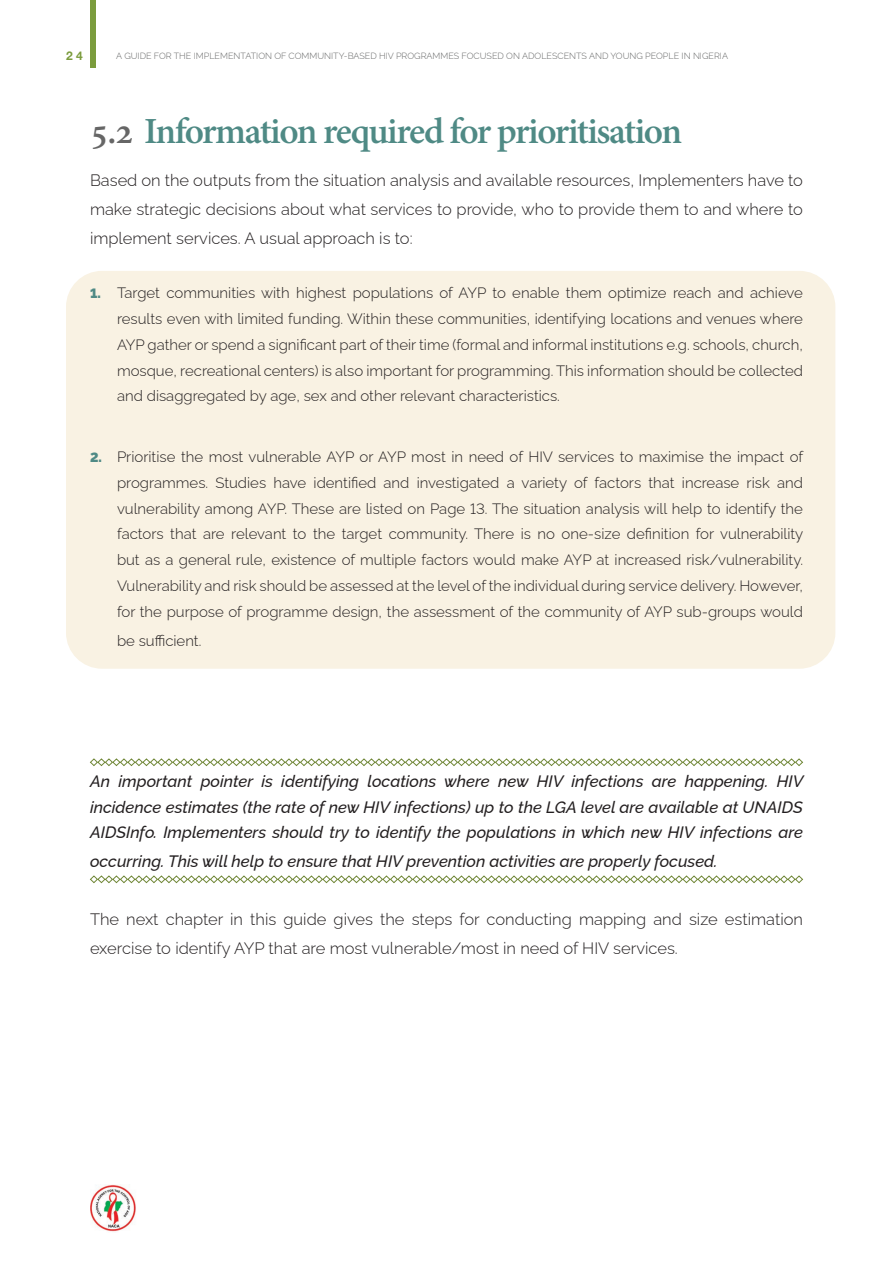
<style>
.page{position:relative;width:893px;height:1263px;background:#fff}
.page>*{position:absolute;margin:0;border:0;box-sizing:border-box;transform-origin:0 0}
.t1{font:700 36.3px "Adobe Hebrew";letter-spacing:-.04em;color:#4f8a85}
.t2{font:300 16.5px/28.8px "Raleway";color:#231f20;text-align:justify}
.t3{font:italic 500 16.5px/25.8px "Raleway";color:#231f20;text-align:justify}
.t4{font:300 15px/25.8px "Raleway";color:#231f20;text-align:justify}
.t5{font:700 12px "Helvetica Neue";color:#7b9c3d}
.t6{font:300 9px "Raleway";color:#656666}
.s1{color:#666}
.s2{font-weight:900;font-size:13.5px;color:#4f8a85}
</style>
<div class="page">
<div style="left:66px;top:271px;width:769px;height:398px;background:#f9f2e3;border-radius:36px"></div>
<svg style="left:90px;top:758px;width:713px;height:8px"></svg>
<svg style="left:90px;top:875px;width:713px;height:8px"></svg>
<div style="left:90px;top:0;width:6px;height:67px;background:#7b9c3d"></div>
<img style="left:90px;top:1184px;width:46px;height:48px">
<p class="t5" style="left:66px;top:46px;width:18px">2 4</p>
<p class="t6" style="left:116px;top:49px;width:613px">A GUIDE FOR THE IMPLEMENTATION OF COMMUNITY-BASED HIV PROGRAMMES FOCUSED ON ADOLESCENTS AND YOUNG PEOPLE IN NIGERIA</p>
<h1 class="t1" style="left:90px;top:110px;width:594px"><span class="s1">5.2</span> Information required for prioritisation</h1>
<p class="t2" style="left:90px;top:164px;width:714px">Based on the outputs from the situation analysis and available resources, Implementers have to make strategic decisions about what services to provide, who to provide them to and where to implement services. A usual approach is to:</p>
<p class="t4" style="left:117px;top:278px;width:687px;text-indent:-27px"><span class="s2">1.</span> Target communities with highest populations of AYP to enable them optimize reach and achieve results even with limited funding. Within these communities, identifying locations and venues where AYP gather or spend a significant part of their time (formal and informal institutions e.g. schools, church, mosque, recreational centers) is also important for programming. This information should be collected and disaggregated by age, sex and other relevant characteristics.</p>
<p class="t4" style="left:117px;top:442px;width:688px;text-indent:-27px"><span class="s2">2.</span> Prioritise the most vulnerable AYP or AYP most in need of HIV services to maximise the impact of programmes. Studies have identified and investigated a variety of factors that increase risk and vulnerability among AYP. These are listed on Page 13. The situation analysis will help to identify the factors that are relevant to the target community. There is no one-size definition for vulnerability but as a general rule, existence of multiple factors would make AYP at increased risk/vulnerability.<br>Vulnerability and risk should be assessed at the level of the individual during service delivery. However, for the purpose of programme design, the assessment of the community of AYP sub-groups would</p>
<p class="t4" style="left:117px;top:626px;width:86px">be sufficient.</p>
<p class="t3" style="left:90px;top:766px;width:715px">An important pointer is identifying locations where new HIV infections are happening. HIV incidence estimates (the rate of new HIV infections) up to the LGA level are available at UNAIDS AIDSInfo. Implementers should try to identify the populations in which new HIV infections are</p>
<p class="t3" style="left:90px;top:846px;width:629px">occurring. This will help to ensure that HIV prevention activities are properly focused.</p>
<p class="t2" style="left:90px;top:903px;width:715px">The next chapter in this guide gives the steps for conducting mapping and size estimation exercise to identify AYP that are most vulnerable/most in need of HIV services.</p>
</div>
